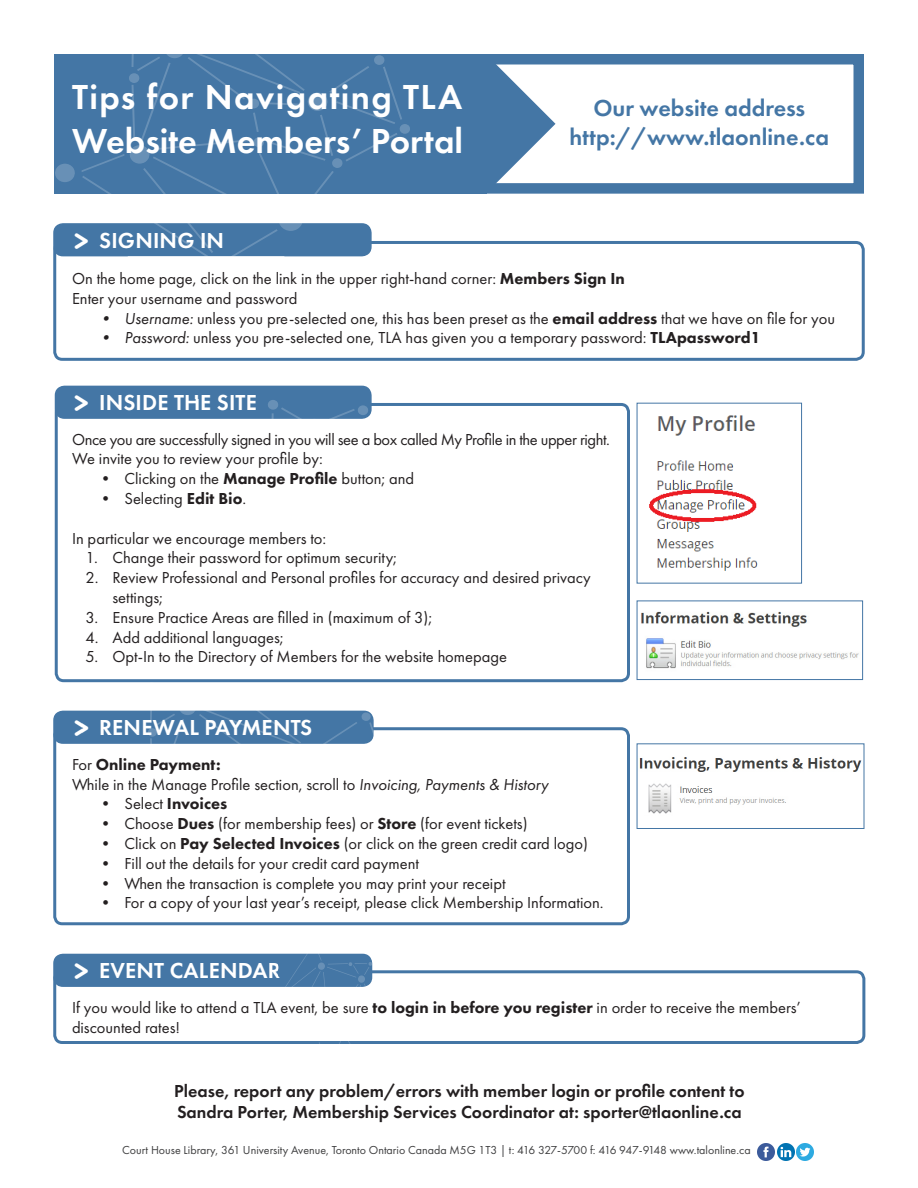
<style>
.page{position:relative;width:918px;height:1188px;background:#fff}
.page>*{position:absolute;margin:0;border:0;box-sizing:border-box;transform-origin:0 0}
.t1{font:600 36px "Futura PT";color:#fff}
.t2{font:600 36px "Futura PT";letter-spacing:.03em;color:#fff}
.t3{font:800 extra-condensed 33.15px "Henriette";color:#fff;scale:1.09 1}
.t4{font:600 24px "Futura PT";color:#4476a5}
.t5{font:600 22.5px "Futura PT";letter-spacing:.01em;color:#fff}
.t6{font:600 18px "Futura PT";color:#231f20}
.t7{font:16.5px/19.8px "Futura PT";color:#231f20}
.t8{font:16.5px "Futura PT";letter-spacing:-.025em;color:#231f20}
.t9{font:800 16.5px "Futura PT";color:#231f20}
.t10{font:12px "Futura PT";color:#3e3e3f}
.s1{font-weight:800}
.s2{font-style:italic}
.s3{font-weight:400}
</style>
<div class="page">
<div style="left:482px;top:54px;width:382px;height:140px;background:#fff;border:10px solid #4476a5"></div>
<svg style="left:487px;top:55px;width:69px;height:137px"></svg>
<div style="left:53px;top:970px;width:812px;height:74px;border:3px solid #4476a5;border-radius:8px"></div>
<div style="left:55px;top:54px;width:432px;height:140px;background:#4476a5"></div>
<div style="left:54px;top:224px;width:317px;height:32px;background:#4476a5;border-radius:9px"></div>
<div style="left:56px;top:386px;width:315px;height:32px;background:#4476a5;border-radius:9px"></div>
<div style="left:55px;top:386px;width:317px;height:33px;border:2px solid #4476a5;border-radius:9px"></div>
<div style="left:53px;top:727px;width:577px;height:198px;border:3px solid #4476a5;border-radius:8px"></div>
<div style="left:54px;top:711px;width:319px;height:32px;background:#4476a5;border-radius:9px"></div>
<div style="left:53px;top:711px;width:321px;height:33px;border:2px solid #4476a5;border-radius:9px"></div>
<div style="left:54px;top:954px;width:318px;height:32px;background:#4476a5;border-radius:9px"></div>
<div style="left:53px;top:954px;width:319px;height:33px;border:2px solid #4476a5;border-radius:9px"></div>
<img style="left:649px;top:415px;width:109px;height:156px">
<img style="left:641px;top:611px;width:218px;height:58px">
<div style="left:637px;top:601px;width:226px;height:79px;border:1px solid #4476a5"></div>
<img style="left:639px;top:757px;width:223px;height:57px">
<div style="left:637px;top:744px;width:227px;height:85px;border:1px solid #4476a5"></div>
<div style="left:55px;top:403px;width:575px;height:279px;border:3px solid #4476a5;border-radius:8px"></div>
<div style="left:53px;top:241px;width:812px;height:120px;border:3px solid #4476a5;border-radius:8px"></div>
<svg style="left:54px;top:164px;width:21px;height:18px"></svg>
<svg style="left:82px;top:54px;width:329px;height:213px"></svg>
<svg style="left:193px;top:400px;width:358px;height:19px"></svg>
<svg style="left:82px;top:682px;width:312px;height:62px"></svg>
<hr style="left:150px;top:694px;width:2px;height:29px;background:#fff">
<svg style="left:279px;top:953px;width:93px;height:91px"></svg>
<img style="left:758px;top:1143px;width:17px;height:17px">
<img style="left:777px;top:1143px;width:17px;height:17px">
<img style="left:797px;top:1143px;width:17px;height:17px">
<p class="t2" style="left:72px;top:75px;width:392px">Tips for Navigating TLA</p>
<p class="t1" style="left:72px;top:118px;width:393px">Website Members’ Portal</p>
<p class="t3" style="left:73px;top:220px;width:16px">&gt;</p>
<p class="t5" style="left:99px;top:226px;width:126px">SIGNING IN</p>
<p class="t4" style="left:593px;top:93px;width:213px">Our website address</p>
<p class="t4" style="left:570px;top:122px;width:261px">http://www.tlaonline.ca</p>
<p class="t7" style="left:72px;top:268px;width:554px">On the home page, click on the link in the upper right-hand corner: <span class="s1">Members Sign In</span></p>
<p class="t7" style="left:72px;top:288px;width:227px">Enter your username and password</p>
<p class="t7" style="left:98px;top:308px;width:739px"><span class="s2">• Username:</span> unless you pre-selected one, this has been preset as the <span class="s1">email address</span> that we have on file for you</p>
<p class="t7" style="left:98px;top:328px;width:665px"><span class="s2">• Password:</span> unless you pre-selected one, TLA has given you a temporary password: <span class="s1">TLApassword1</span></p>
<p class="t3" style="left:73px;top:382px;width:16px">&gt;</p>
<p class="t5" style="left:99px;top:388px;width:159px">INSIDE THE SITE</p>
<p class="t8" style="left:72px;top:429px;width:539px">Once you are successfully signed in you will see a box called My Profile in the upper right.</p>
<p class="t7" style="left:72px;top:449px;width:252px">We invite you to review your profile by:</p>
<p class="t7" style="left:98px;top:469px;width:318px">• Clicking on the <span class="s1">Manage Profile</span> button; and</p>
<p class="t7" style="left:98px;top:489px;width:150px">• Selecting <span class="s1">Edit Bio</span>.</p>
<p class="t7" style="left:72px;top:528px;width:256px">In particular we encourage members to:</p>
<p class="t7" style="left:86px;top:548px;width:313px">1. Change their password for optimum security;</p>
<p class="t7" style="left:112px;top:568px;width:480px;text-indent:-27px">2. Review Professional and Personal profiles for accuracy and desired privacy settings;</p>
<p class="t7" style="left:86px;top:607px;width:348px">3. Ensure Practice Areas are filled in (maximum of 3);</p>
<p class="t7" style="left:86px;top:627px;width:200px">4. Add additional languages;</p>
<p class="t7" style="left:86px;top:647px;width:423px">5. Opt-In to the Directory of Members for the website homepage</p>
<p class="t3" style="left:73px;top:707px;width:16px">&gt;</p>
<p class="t5" style="left:99px;top:714px;width:215px">RENEWAL PAYMENTS</p>
<p class="t9" style="left:72px;top:754px;width:150px"><span class="s3">For</span> Online Payment:</p>
<p class="t7" style="left:72px;top:774px;width:478px">While in the Manage Profile section, scroll to <span class="s2">Invoicing, Payments &amp; History</span></p>
<p class="t9" style="left:98px;top:793px;width:131px"><span class="s3">• Select</span> Invoices</p>
<p class="t7" style="left:98px;top:814px;width:432px">• Choose <span class="s1">Dues</span> (for membership fees) or <span class="s1">Store</span> (for event tickets)</p>
<p class="t7" style="left:98px;top:833px;width:492px">• Click on <span class="s1">Pay Selected Invoices</span> (or click on the green credit card logo)</p>
<p class="t7" style="left:98px;top:853px;width:323px">• Fill out the details for your credit card payment</p>
<p class="t7" style="left:98px;top:873px;width:410px">• When the transaction is complete you may print your receipt</p>
<p class="t7" style="left:98px;top:893px;width:508px">• For a copy of your last year’s receipt, please click Membership Information.</p>
<p class="t3" style="left:73px;top:950px;width:16px">&gt;</p>
<p class="t5" style="left:99px;top:957px;width:183px">EVENT CALENDAR</p>
<p class="t7" style="left:72px;top:998px;width:730px">If you would like to attend a TLA event, be sure <span class="s1">to login in before you register</span> in order to receive the members’ discounted rates!</p>
<p class="t6" style="left:174px;top:1079px;width:572px">Please, report any problem/errors with member login or profile content to</p>
<p class="t6" style="left:177px;top:1101px;width:566px">Sandra Porter, Membership Services Coordinator at: sporter@tlaonline.ca</p>
<p class="t10" style="left:122px;top:1143px;width:630px">Court House Library, 361 University Avenue, Toronto Ontario Canada M5G 1T3 | t: 416 327-5700 f: 416 947-9148 www.talonline.ca</p>
</div>
